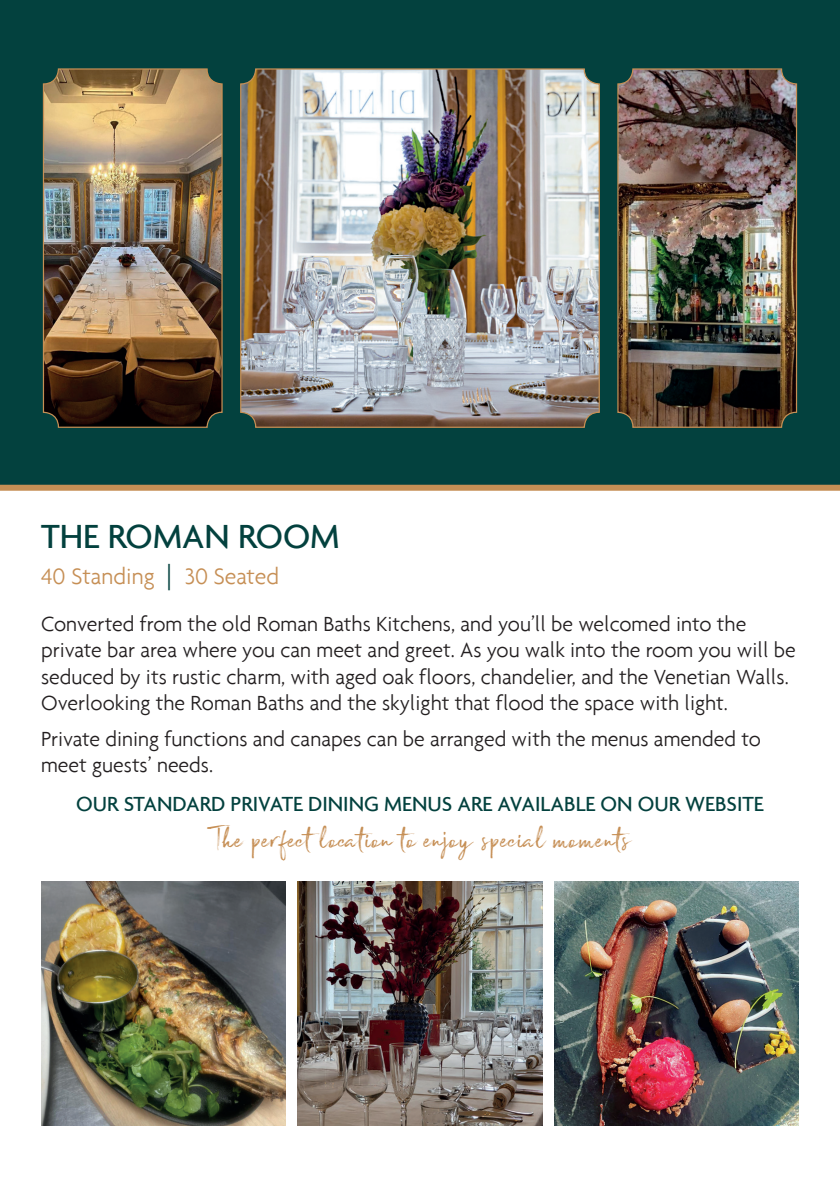
<style>
.page{position:relative;width:840px;height:1191px;background:#fff}
.page>*{position:absolute;margin:0;border:0;box-sizing:border-box;transform-origin:0 0}
.t1{font:36px "Broadcast Matter";letter-spacing:-.01em;color:#c68f55}
.t2{font:500 36px "Agenda";color:#03413e}
.t3{font:300 24px "Agenda";color:#c68f55}
.t4{font:300 22px/26.4px "Agenda";color:#231f20}
.t5{font:500 22px "Agenda";color:#03413e}
.s1{font-size:28px;color:#03413e}
</style>
<div class="page">
<div style="left:0;top:0;width:839px;height:488px;background:#03413e"></div>
<img style="left:41px;top:882px;width:244px;height:243px">
<img style="left:554px;top:882px;width:244px;height:243px">
<img style="left:298px;top:882px;width:243px;height:243px">
<img style="left:242px;top:70px;width:355px;height:356px">
<div style="left:240px;top:68px;width:359px;height:360px;border:1px solid #c68f55;border-radius:15px"></div>
<img style="left:619px;top:70px;width:175px;height:356px">
<div style="left:617px;top:68px;width:179px;height:360px;border:1px solid #c68f55;border-radius:15px"></div>
<img style="left:45px;top:70px;width:175px;height:356px">
<div style="left:43px;top:68px;width:179px;height:360px;border:1px solid #c68f55;border-radius:15px"></div>
<div style="left:0;top:485px;width:839px;height:6px;background:#c68f55"></div>
<h1 class="t2" style="left:41px;top:514px;width:300px">THE ROMAN ROOM</h1>
<p class="t3" style="left:41px;top:562px;width:239px">40 Standing <span class="s1">|</span> 30 Seated</p>
<p class="t4" style="left:41px;top:610px;width:755px">Converted from the old Roman Baths Kitchens, and you’ll be welcomed into the private bar area where you can meet and greet. As you walk into the room you will be seduced by its rustic charm, with aged oak floors, chandelier, and the Venetian Walls.<br>Overlooking the Roman Baths and the skylight that flood the space with light.</p>
<p class="t4" style="left:41px;top:725px;width:721px">Private dining functions and canapes can be arranged with the menus amended to meet guests’ needs.</p>
<p class="t5" style="left:76px;top:790px;width:688px">OUR STANDARD PRIVATE DINING MENUS ARE AVAILABLE ON OUR WEBSITE</p>
<h1 class="t1" style="left:211px;top:816px;width:418px">The perfect location to enjoy special moments</h1>
</div>
